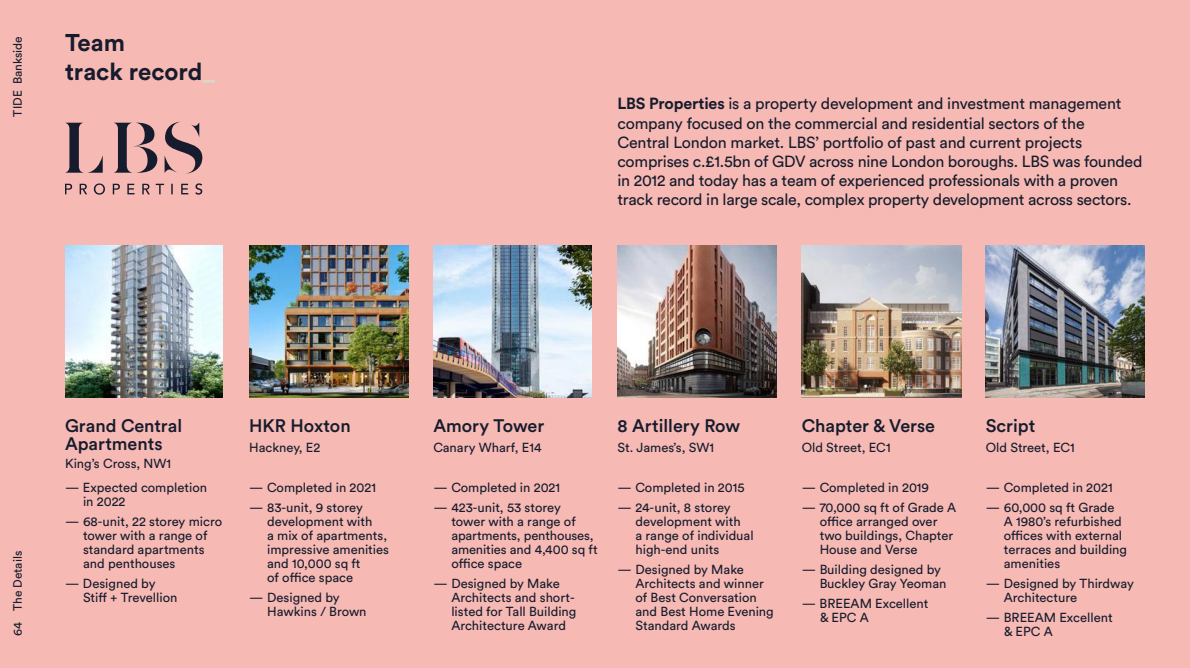
<style>
.page{position:relative;width:1190px;height:668px;background:#fff}
.page>*{position:absolute;margin:0;border:0;box-sizing:border-box;transform-origin:0 0}
.t1{font:700 24px/28.8px "Circular Std";color:#161c2d}
.t2{font:500 18px/18px "Circular Std";color:#161c2d}
.t3{font:16px/19.2px "Circular Std";letter-spacing:-.015em;color:#161c2d}
.t4{font:13px/14px "Circular Std";color:#161c2d}
.t5{font:12px "Circular Std";color:#161c2d}
.s1{color:#ddd6cc}
.s2{font-weight:700}
</style>
<div class="page">
<div style="left:36px;top:0;width:1154px;height:668px;background:#f6b9b3"></div>
<div style="left:0;top:0;width:36px;height:668px;background:#f6b9b3"></div>
<img style="left:65px;top:245px;width:157px;height:153px">
<img style="left:249px;top:245px;width:160px;height:153px">
<img style="left:433px;top:245px;width:159px;height:153px">
<img style="left:618px;top:245px;width:159px;height:153px">
<img style="left:802px;top:245px;width:159px;height:153px">
<img style="left:986px;top:245px;width:158px;height:153px">
<svg style="left:65px;top:123px;width:38px;height:50px"></svg>
<svg style="left:114px;top:123px;width:43px;height:50px"></svg>
<svg style="left:165px;top:122px;width:37px;height:52px"></svg>
<svg style="left:65px;top:183px;width:137px;height:12px"></svg>
<p class="t5" style="left:10px;top:117px;width:82px;rotate:-90deg">TIDE Bankside</p>
<h1 class="t1" style="left:65px;top:28px;width:152px">Team<br>track record<span class="s1">_</span></h1>
<p class="t3" style="left:618px;top:94px;width:526px"><span class="s2">LBS Properties</span> is a property development and investment management company focused on the commercial and residential sectors of the<br>Central London market. LBS’ portfolio of past and current projects comprises c.£1.5bn of GDV across nine London boroughs. LBS was founded in 2012 and today has a team of experienced professionals with a proven track record in large scale, complex property development across sectors.</p>
<p class="t5" style="left:10px;top:611px;width:62px;rotate:-90deg">The Details</p>
<p class="t5" style="left:10px;top:636px;width:15px;rotate:-90deg">64</p>
<h2 class="t2" style="left:65px;top:416px;width:119px">Grand Central<br>Apartments</h2>
<p class="t4" style="left:65px;top:456px;width:108px">King’s Cross, NW1</p>
<p class="t4" style="left:83px;top:480px;width:126px;text-indent:-18px">— Expected completion in 2022</p>
<p class="t4" style="left:83px;top:514px;width:141px;text-indent:-18px">— 68-unit, 22 storey micro tower with a range of standard apartments and penthouses</p>
<p class="t4" style="left:83px;top:576px;width:96px;text-indent:-18px">— Designed by<br>Stiff + Trevellion</p>
<h2 class="t2" style="left:249px;top:416px;width:103px">HKR Hoxton</h2>
<p class="t4" style="left:249px;top:440px;width:73px">Hackney, E2</p>
<p class="t4" style="left:249px;top:480px;width:128px">— Completed in 2021</p>
<p class="t4" style="left:267px;top:500px;width:123px;text-indent:-18px">— 83-unit, 9 storey development with<br>a mix of apartments, impressive amenities and 10,000 sq ft<br>of office space</p>
<p class="t4" style="left:267px;top:590px;width:101px;text-indent:-18px">— Designed by<br>Hawkins / Brown</p>
<h2 class="t2" style="left:433px;top:416px;width:112px">Amory Tower</h2>
<p class="t4" style="left:433px;top:440px;width:110px">Canary Wharf, E14</p>
<p class="t4" style="left:433px;top:480px;width:128px">— Completed in 2021</p>
<p class="t4" style="left:451px;top:500px;width:148px;text-indent:-18px">— 423-unit, 53 storey tower with a range of apartments, penthouses, amenities and 4,400 sq ft office space</p>
<p class="t4" style="left:451px;top:576px;width:127px;text-indent:-18px">— Designed by Make<br>Architects and short&shy;listed for Tall Building<br>Architecture Award</p>
<h2 class="t2" style="left:618px;top:416px;width:124px">8 Artillery Row</h2>
<p class="t4" style="left:618px;top:440px;width:98px">St. James’s, SW1</p>
<p class="t4" style="left:618px;top:480px;width:128px">— Completed in 2015</p>
<p class="t4" style="left:636px;top:500px;width:120px;text-indent:-18px">— 24-unit, 8 storey development with<br>a range of individual high-end units</p>
<p class="t4" style="left:636px;top:562px;width:140px;text-indent:-18px">— Designed by Make<br>Architects and winner of Best Conversation and Best Home Evening<br>Standard Awards</p>
<h2 class="t2" style="left:802px;top:416px;width:135px">Chapter &amp; Verse</h2>
<p class="t4" style="left:802px;top:440px;width:90px">Old Street, EC1</p>
<p class="t4" style="left:802px;top:480px;width:129px">— Completed in 2019</p>
<p class="t4" style="left:820px;top:500px;width:138px;text-indent:-18px">— 70,000 sq ft of Grade A office arranged over two buildings, Chapter<br>House and Verse</p>
<p class="t4" style="left:820px;top:562px;width:128px;text-indent:-18px">— Building designed by<br>Buckley Gray Yeoman</p>
<p class="t4" style="left:820px;top:596px;width:110px;text-indent:-18px">— BREEAM Excellent &amp; EPC A</p>
<h2 class="t2" style="left:986px;top:416px;width:51px">Script</h2>
<p class="t4" style="left:986px;top:440px;width:90px">Old Street, EC1</p>
<p class="t4" style="left:986px;top:480px;width:128px">— Completed in 2021</p>
<p class="t4" style="left:1004px;top:500px;width:125px;text-indent:-18px">— 60,000 sq ft Grade<br>A 1980’s refurbished offices with external terraces and building amenities</p>
<p class="t4" style="left:1004px;top:576px;width:132px;text-indent:-18px">— Designed by Thirdway<br>Architecture</p>
<p class="t4" style="left:1004px;top:610px;width:110px;text-indent:-18px">— BREEAM Excellent &amp; EPC A</p>
</div>
